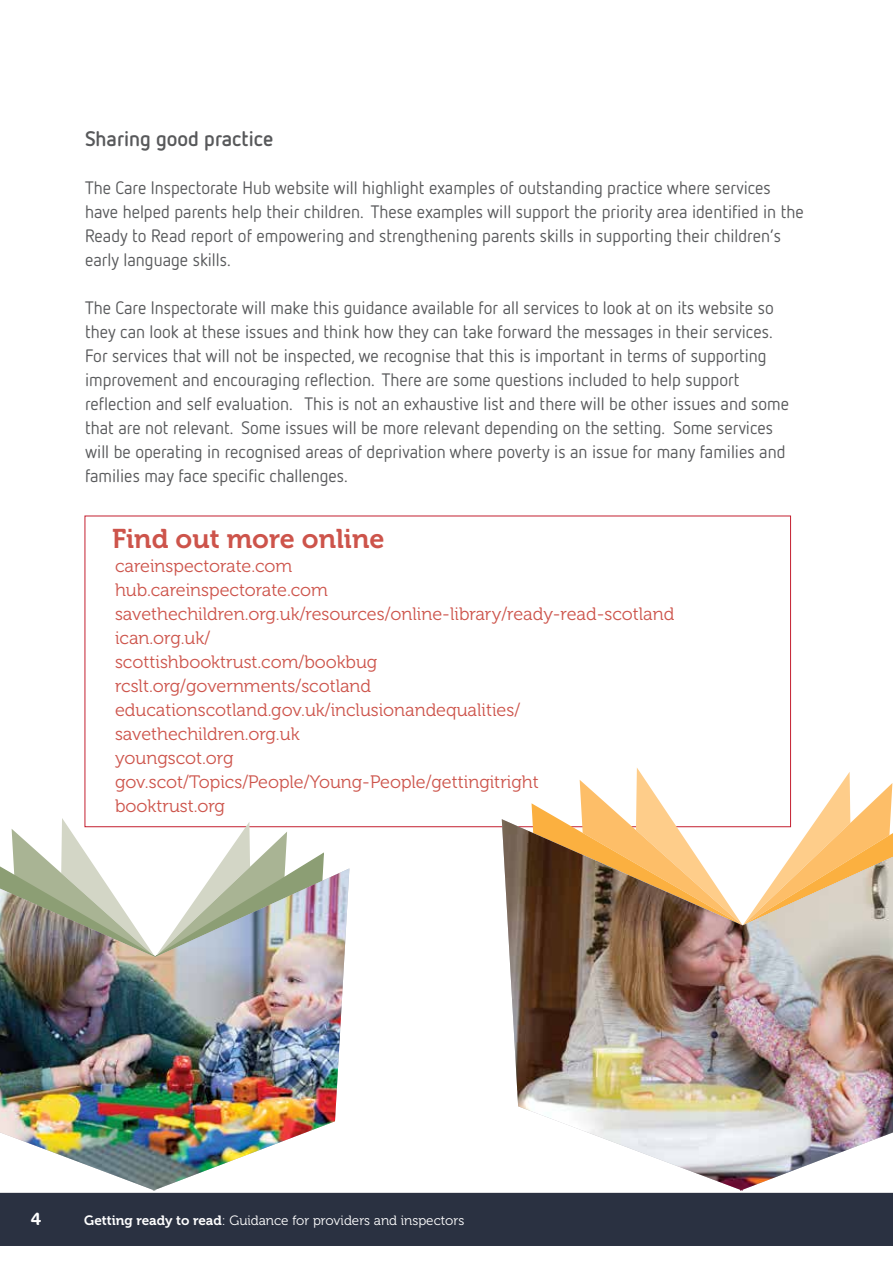
<style>
.page{position:relative;width:893px;height:1263px;background:#fff}
.page>*{position:absolute;margin:0;border:0;box-sizing:border-box;transform-origin:0 0}
.t1{font:27px "Museo 700";color:#cd544b}
.t2{font:700 21px "Netto OT";color:#58595b}
.t3{font:18px/24px "Netto OT";color:#58595b}
.t4{font:18px/24px "Museo 300";color:#cd544b}
.t5{font:18px "Cocon OT";color:#fff}
.t6{font:13.5px "Museo 300";color:#fff}
.s1{font-family:"Museo 700"}
</style>
<div class="page">
<div style="left:0;top:1193px;width:893px;height:53px;background:#2a3141"></div>
<svg style="left:0;top:818px;width:325px;height:50px"></svg>
<img style="left:0;top:868px;width:349px;height:323px">
<svg style="left:531px;top:767px;width:362px;height:52px"></svg>
<img style="left:502px;top:819px;width:391px;height:372px">
<p class="t2" style="left:85px;top:126px;width:190px">Sharing good practice</p>
<p class="t3" style="left:85px;top:176px;width:720px">The Care Inspectorate Hub website will highlight examples of outstanding practice where services have helped parents help their children. These examples will support the priority area identified in the Ready to Read report of empowering and strengthening parents skills in supporting their children’s early language skills.</p>
<p class="t3" style="left:85px;top:296px;width:706px">The Care Inspectorate will make this guidance available for all services to look at on its website so they can look at these issues and think how they can take forward the messages in their services.<br>For services that will not be inspected, we recognise that this is important in terms of supporting improvement and encouraging reflection. There are some questions included to help support reflection and self evaluation. This is not an exhaustive list and there will be other issues and some that are not relevant. Some issues will be more relevant depending on the setting. Some services will be operating in recognised areas of deprivation where poverty is an issue for many families and families may face specific challenges.</p>
<h1 class="t1" style="left:112px;top:524px;width:274px">Find out more online</h1>
<p class="t4" style="left:115px;top:555px;width:561px">careinspectorate.com<br>hub.careinspectorate.com savethechildren.org.uk/resources/online-library/ready-read-scotland ican.org.uk/<br>scottishbooktrust.com/bookbug<br>rcslt.org/governments/scotland educationscotland.gov.uk/inclusionandequalities/ savethechildren.org.uk<br>youngscot.org<br>gov.scot/Topics/People/Young-People/gettingitright<br>booktrust.org</p>
<p class="t5" style="left:31px;top:1209px;width:12px">4</p>
<p class="t6" style="left:84px;top:1213px;width:382px"><span class="s1">Getting ready to read</span>: Guidance for providers and inspectors</p>
</div>
